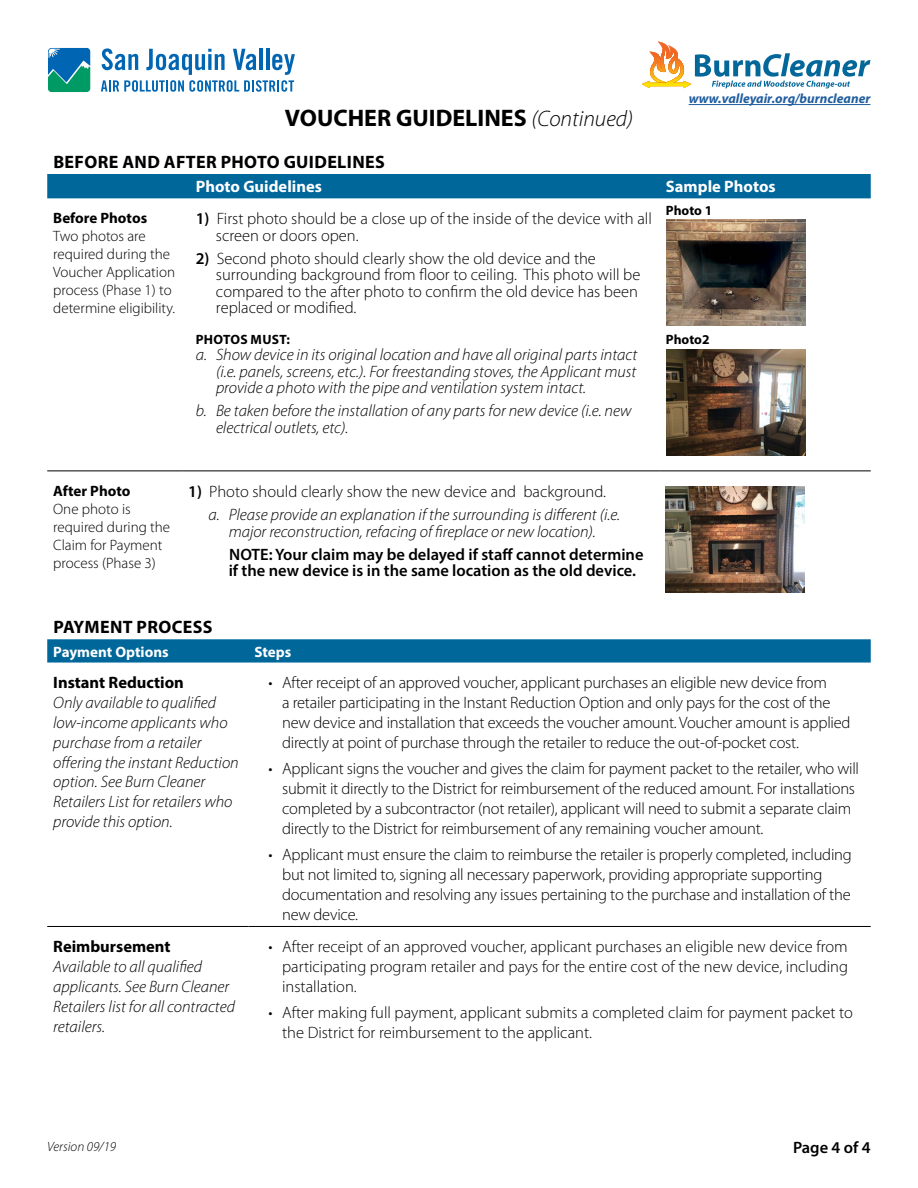
<style>
.page{position:relative;width:918px;height:1188px;background:#fff}
.page>*{position:absolute;margin:0;border:0;box-sizing:border-box;transform-origin:0 0}
.t1{font:700 24px "Myriad Pro";color:#000}
.t2{font:700 18px "Myriad Pro";letter-spacing:.02em;color:#000}
.t3{font:300 16.5px/19.8px "Myriad Pro";letter-spacing:-.015em;color:#000}
.t4{font:italic 300 16.5px/19.8px "Myriad Pro";color:#000}
.t5{font:600 16.5px/16.5px "Myriad Pro";color:#000}
.t6{font:700 16.5px "Myriad Pro";color:#000}
.t7{font:700 16.5px "Myriad Pro";color:#fff}
.t8{font:300 15px/18px "Myriad Pro";color:#000}
.t9{font:700 15px "Myriad Pro";color:#000}
.t10{font:700 15px "Myriad Pro";color:#fff}
.t11{font:italic 700 13.5px "Myriad Pro";color:#215e9e}
.t12{font:700 13.5px "Myriad Pro";color:#000}
.t13{font:italic 300 13.5px "Myriad Pro";color:#000}
.t14{font:700 13.5px "Myriad Pro";letter-spacing:.02em;color:#000}
.s1{font-weight:300;font-style:italic;font-size:22.5px}
.s2{font-weight:600}
.s3{font-weight:600;font-style:normal}
.s4{font-style:normal}
</style>
<div class="page">
<svg style="left:101px;top:48px;width:194px;height:44px"></svg>
<svg style="left:47px;top:47px;width:44px;height:46px"></svg>
<svg style="left:48px;top:48px;width:42px;height:44px;background:#158799"></svg>
<hr style="left:689px;top:104px;width:181px;height:1px;background:#215e9e">
<hr style="left:642px;top:88px;width:49px;height:1px;background:#fcee21">
<svg style="left:642px;top:41px;width:228px;height:47px"></svg>
<div style="left:47px;top:174px;width:824px;height:24px;background:#00679b"></div>
<hr style="left:47px;top:471px;width:135px;height:1px;background:#000">
<hr style="left:182px;top:471px;width:478px;height:1px;background:#000">
<hr style="left:660px;top:471px;width:211px;height:1px;background:#000">
<svg style="left:47px;top:639px;width:824px;height:24px;background:#086b9e"></svg>
<hr style="left:47px;top:926px;width:201px;height:1px;background:#000">
<hr style="left:248px;top:926px;width:623px;height:1px;background:#000">
<img style="left:666px;top:350px;width:139px;height:106px">
<img style="left:666px;top:219px;width:139px;height:107px">
<img style="left:665px;top:486px;width:139px;height:107px">
<p class="t11" style="left:689px;top:90px;width:183px">www.valleyair.org/burncleaner</p>
<h1 class="t1" style="left:285px;top:102px;width:350px">VOUCHER GUIDELINES <span class="s1">(Continued)</span></h1>
<p class="t2" style="left:53px;top:150px;width:333px">BEFORE AND AFTER PHOTO GUIDELINES</p>
<p class="t7" style="left:196px;top:176px;width:128px">Photo Guidelines</p>
<p class="t7" style="left:666px;top:176px;width:111px">Sample Photos</p>
<p class="t9" style="left:53px;top:208px;width:95px">Before Photos</p>
<p class="t8" style="left:53px;top:227px;width:123px">Two photos are required during the<br>Voucher Application process (Phase 1) to determine eligibility.</p>
<p class="t12" style="left:666px;top:201px;width:48px">Photo 1</p>
<p class="t3" style="left:216px;top:210px;width:437px;line-height:16.5px;text-indent:-20px"><span class="s2">1)</span> First photo should be a close up of the inside of the device with all screen or doors open.</p>
<p class="t3" style="left:216px;top:250px;width:426px;line-height:16.5px;text-indent:-20px"><span class="s2">2)</span> Second photo should clearly show the old device and the surrounding background from floor to ceiling. This photo will be compared to the after photo to confirm the old device has been replaced or modified.</p>
<p class="t14" style="left:196px;top:330px;width:96px">PHOTOS MUST:</p>
<p class="t4" style="left:216px;top:346px;width:423px;line-height:16.5px;text-align:justify;text-indent:-20px">a. Show device in its original location and have all original parts intact (i.e. panels, screens, etc.). For freestanding stoves, the Applicant must provide a photo with the pipe and ventilation system intact.</p>
<p class="t4" style="left:216px;top:402px;width:417px;line-height:16.5px;text-indent:-20px">b. Be taken before the installation of any parts for new device (i.e. new electrical outlets, etc).</p>
<p class="t12" style="left:666px;top:331px;width:45px">Photo2</p>
<p class="t9" style="left:53px;top:481px;width:79px">After Photo</p>
<p class="t8" style="left:53px;top:499px;width:118px">One photo is required during the<br>Claim for Payment process (Phase 3)</p>
<p class="t4" style="left:208px;top:479px;width:413px;line-height:23.2px;text-indent:-20px"><span class="s3">1)</span> <span class="s4">Photo should clearly show the new device and background. </span>a. Please provide an explanation if the surrounding is different (i.e.</p>
<p class="t4" style="left:229px;top:521px;width:369px">major reconstruction, refacing of fireplace or new location).</p>
<p class="t5" style="left:229px;top:546px;width:416px">NOTE: Your claim may be delayed if staff cannot determine if the new device is in the same location as the old device.</p>
<p class="t2" style="left:53px;top:615px;width:161px">PAYMENT PROCESS</p>
<p class="t10" style="left:53px;top:642px;width:117px">Payment Options</p>
<p class="t10" style="left:254px;top:642px;width:38px">Steps</p>
<p class="t6" style="left:53px;top:672px;width:132px">Instant Reduction</p>
<p class="t4" style="left:53px;top:693px;width:187px">Only available to qualified low-income applicants who purchase from a retailer offering the instant Reduction option. See Burn Cleaner<br>Retailers List for retailers who provide this option.</p>
<p class="t3" style="left:282px;top:673px;width:570px;text-indent:-13px">• After receipt of an approved voucher, applicant purchases an eligible new device from<br>a retailer participating in the Instant Reduction Option and only pays for the cost of the new device and installation that exceeds the voucher amount. Voucher amount is applied directly at point of purchase through the retailer to reduce the out-of-pocket cost.</p>
<p class="t3" style="left:282px;top:759px;width:578px;text-indent:-13px">• Applicant signs the voucher and gives the claim for payment packet to the retailer, who will submit it directly to the District for reimbursement of the reduced amount. For installations completed by a subcontractor (not retailer), applicant will need to submit a separate claim directly to the District for reimbursement of any remaining voucher amount.</p>
<p class="t3" style="left:282px;top:845px;width:571px;text-indent:-13px">• Applicant must ensure the claim to reimburse the retailer is properly completed, including but not limited to, signing all necessary paperwork, providing appropriate supporting documentation and resolving any issues pertaining to the purchase and installation of the new device.</p>
<p class="t6" style="left:53px;top:936px;width:119px">Reimbursement</p>
<p class="t4" style="left:53px;top:957px;width:183px">Available to all qualified applicants. See Burn Cleaner<br>Retailers list for all contracted retailers.</p>
<p class="t3" style="left:282px;top:937px;width:567px;text-align:justify;text-indent:-13px">• After receipt of an approved voucher, applicant purchases an eligible new device from participating program retailer and pays for the entire cost of the new device, including installation.</p>
<p class="t3" style="left:282px;top:1003px;width:572px;text-indent:-13px">• After making full payment, applicant submits a completed claim for payment packet to the District for reimbursement to the applicant.</p>
<p class="t13" style="left:47px;top:1138px;width:70px">Version 09/19</p>
<p class="t5" style="left:793px;top:1139px;width:79px">Page 4 of 4</p>
</div>
